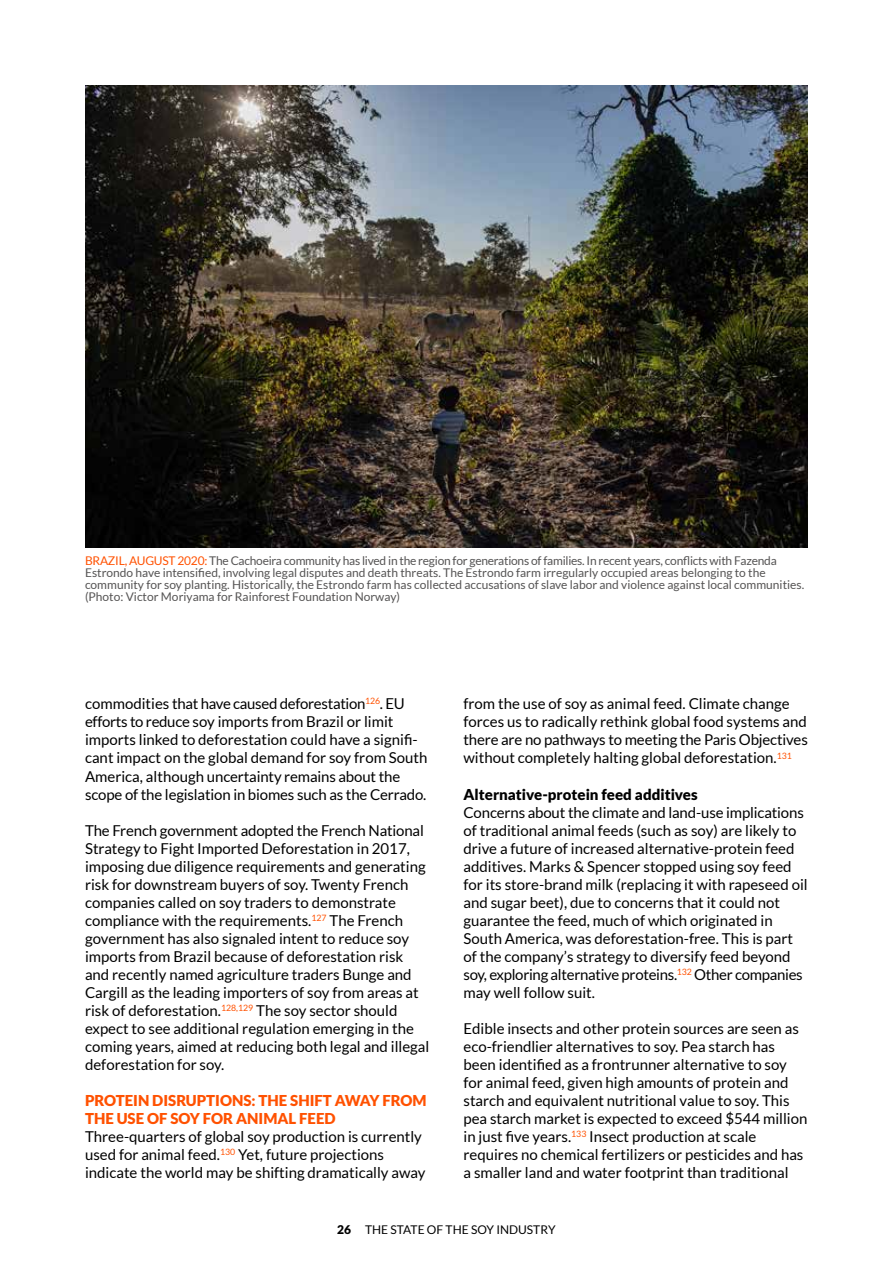
<style>
.page{position:relative;width:893px;height:1263px;background:#fff}
.page>*{position:absolute;margin:0;border:0;box-sizing:border-box;transform-origin:0 0}
.t1{font:15px/18px "Lato";color:#000}
.t2{font:900 15px/18px "Lato";color:#ff5100}
.t3{font:900 15px "Lato";color:#000}
.t4{font:12px/12px "Lato";color:#555454}
.t5{font:12px "Lato";color:#000}
.s1{color:#ff5100}
.s2{font-weight:900}
</style>
<div class="page">
<img style="left:85px;top:85px;width:723px;height:462px">
<p class="t4" style="left:85px;top:555px;width:721px"><span class="s1">BRAZIL, AUGUST 2020:</span> The Cachoeira community has lived in the region for generations of families. In recent years, conflicts with Fazenda Estrondo have intensified, involving legal disputes and death threats. The Estrondo farm irregularly occupied areas belonging to the community for soy planting. Historically, the Estrondo farm has collected accusations of slave labor and violence against local communities. (Photo: Victor Moriyama for Rainforest Foundation Norway)</p>
<p class="t1" style="left:85px;top:695px;width:344px">commodities that have caused deforestation<sup>126</sup>. EU efforts to reduce soy imports from Brazil or limit imports linked to deforestation could have a signifi&shy;cant impact on the global demand for soy from South America, although uncertainty remains about the scope of the legislation in biomes such as the Cerrado.</p>
<p class="t1" style="left:85px;top:821px;width:346px">The French government adopted the French National Strategy to Fight Imported Deforestation in 2017, imposing due diligence requirements and generating risk for downstream buyers of soy. Twenty French companies called on soy traders to demonstrate compliance with the requirements.<sup>127</sup> The French government has also signaled intent to reduce soy imports from Brazil because of deforestation risk and recently named agriculture traders Bunge and Cargill as the leading importers of soy from areas at risk of deforestation.<sup>128,129</sup> The soy sector should expect to see additional regulation emerging in the coming years, aimed at reducing both legal and illegal deforestation for soy.</p>
<p class="t2" style="left:85px;top:1091px;width:343px">PROTEIN DISRUPTIONS: THE SHIFT AWAY FROM<br>THE USE OF SOY FOR ANIMAL FEED</p>
<p class="t1" style="left:85px;top:1127px;width:342px">Three-quarters of global soy production is currently used for animal feed.<sup>130</sup> Yet, future projections indicate the world may be shifting dramatically away</p>
<p class="t1" style="left:463px;top:695px;width:346px">from the use of soy as animal feed. Climate change forces us to radically rethink global food systems and there are no pathways to meeting the Paris Objectives without completely halting global deforestation.<sup>131</sup></p>
<p class="t3" style="left:463px;top:785px;width:236px">Alternative-protein feed additives</p>
<p class="t1" style="left:463px;top:803px;width:346px">Concerns about the climate and land-use implications of traditional animal feeds (such as soy) are likely to drive a future of increased alternative-protein feed additives. Marks &amp; Spencer stopped using soy feed for its store-brand milk (replacing it with rapeseed oil and sugar beet), due to concerns that it could not guarantee the feed, much of which originated in South America, was deforestation-free. This is part of the company’s strategy to diversify feed beyond soy, exploring alternative proteins.<sup>132</sup> Other companies may well follow suit.</p>
<p class="t1" style="left:463px;top:1019px;width:345px">Edible insects and other protein sources are seen as eco-friendlier alternatives to soy. Pea starch has been identified as a frontrunner alternative to soy for animal feed, given high amounts of protein and starch and equivalent nutritional value to soy. This pea starch market is expected to exceed $544 million in just five years.<sup>133</sup> Insect production at scale requires no chemical fertilizers or pesticides and has a smaller land and water footprint than traditional</p>
<p class="t5" style="left:337px;top:1223px;width:220px"><span class="s2">26</span> THE STATE OF THE SOY INDUSTRY</p>
</div>
